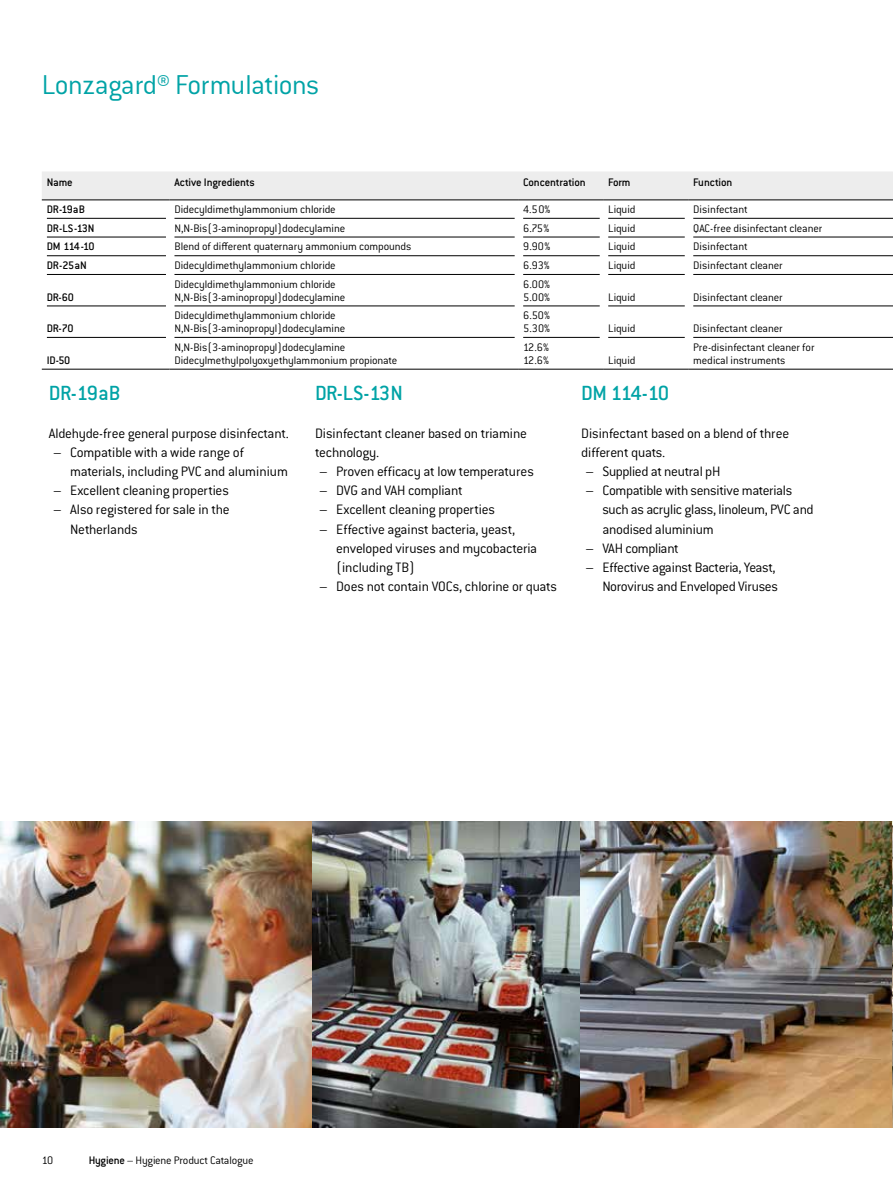
<style>
.page{position:relative;width:893px;height:1191px;background:#fff}
.page>*{position:absolute;margin:0;border:0;box-sizing:border-box;transform-origin:0 0}
.t1{font:300 30px "Conduit ITC Std";letter-spacing:-.015em;color:#00a3a6}
.t2{font:500 22.5px "Conduit ITC Std";letter-spacing:-.025em;color:#00a3a6}
.t3{font:300 15px/19.2px "Conduit ITC Std";letter-spacing:-.015em;color:#000}
.t4{font:300 12px/12.8px "Conduit ITC Std";letter-spacing:-.01em;color:#000}
.t5{font:500 12px "Conduit ITC Std";letter-spacing:-.015em;color:#000}
.s1{font-weight:500}
</style>
<div class="page">
<div style="left:42px;top:172px;width:851px;height:28px;background:#ededed"></div>
<hr style="left:42px;top:369px;width:127px;height:1px;background:#000">
<hr style="left:169px;top:369px;width:349px;height:1px;background:#000">
<hr style="left:518px;top:369px;width:85px;height:1px;background:#000">
<hr style="left:603px;top:369px;width:85px;height:1px;background:#000">
<hr style="left:688px;top:369px;width:205px;height:1px;background:#000">
<hr style="left:688px;top:200px;width:205px;height:1px;background:#000">
<hr style="left:42px;top:200px;width:127px;height:1px;background:#000">
<hr style="left:169px;top:200px;width:349px;height:1px;background:#000">
<hr style="left:518px;top:200px;width:85px;height:1px;background:#000">
<hr style="left:603px;top:200px;width:85px;height:1px;background:#000">
<hr style="left:47px;top:218px;width:119px;height:1px;background:#000">
<hr style="left:174px;top:218px;width:341px;height:1px;background:#000">
<hr style="left:523px;top:218px;width:77px;height:1px;background:#000">
<hr style="left:608px;top:218px;width:77px;height:1px;background:#000">
<hr style="left:693px;top:218px;width:200px;height:1px;background:#000">
<hr style="left:47px;top:237px;width:119px;height:1px;background:#000">
<hr style="left:174px;top:237px;width:341px;height:1px;background:#000">
<hr style="left:523px;top:237px;width:77px;height:1px;background:#000">
<hr style="left:608px;top:237px;width:77px;height:1px;background:#000">
<hr style="left:693px;top:237px;width:200px;height:1px;background:#000">
<hr style="left:47px;top:255px;width:119px;height:1px;background:#000">
<hr style="left:174px;top:255px;width:341px;height:1px;background:#000">
<hr style="left:523px;top:255px;width:77px;height:1px;background:#000">
<hr style="left:608px;top:255px;width:77px;height:1px;background:#000">
<hr style="left:693px;top:255px;width:200px;height:1px;background:#000">
<hr style="left:47px;top:274px;width:119px;height:1px;background:#000">
<hr style="left:174px;top:274px;width:341px;height:1px;background:#000">
<hr style="left:523px;top:274px;width:77px;height:1px;background:#000">
<hr style="left:608px;top:274px;width:77px;height:1px;background:#000">
<hr style="left:693px;top:274px;width:200px;height:1px;background:#000">
<hr style="left:47px;top:306px;width:119px;height:1px;background:#000">
<hr style="left:174px;top:306px;width:341px;height:1px;background:#000">
<hr style="left:523px;top:306px;width:77px;height:1px;background:#000">
<hr style="left:608px;top:306px;width:77px;height:1px;background:#000">
<hr style="left:693px;top:306px;width:200px;height:1px;background:#000">
<hr style="left:47px;top:337px;width:119px;height:1px;background:#000">
<hr style="left:174px;top:337px;width:341px;height:1px;background:#000">
<hr style="left:523px;top:337px;width:77px;height:1px;background:#000">
<hr style="left:608px;top:337px;width:77px;height:1px;background:#000">
<hr style="left:693px;top:337px;width:200px;height:1px;background:#000">
<img style="left:311px;top:821px;width:582px;height:306px">
<img style="left:0;top:821px;width:311px;height:306px">
<h1 class="t1" style="left:42px;top:66px;width:279px">Lonzagard® Formulations</h1>
<p class="t5" style="left:47px;top:175px;width:27px">Name</p>
<p class="t5" style="left:174px;top:175px;width:82px">Active Ingredients</p>
<p class="t5" style="left:523px;top:175px;width:64px">Concentration</p>
<p class="t5" style="left:608px;top:175px;width:24px">Form</p>
<p class="t5" style="left:693px;top:175px;width:40px">Function</p>
<p class="t5" style="left:47px;top:202px;width:40px">DR-19aB</p>
<p class="t4" style="left:174px;top:202px;width:163px">Didecyldimethylammonium chloride</p>
<p class="t4" style="left:523px;top:202px;width:29px">4.50%</p>
<p class="t4" style="left:608px;top:202px;width:29px">Liquid</p>
<p class="t4" style="left:693px;top:202px;width:56px">Disinfectant</p>
<p class="t5" style="left:47px;top:221px;width:49px">DR-LS-13N</p>
<p class="t4" style="left:174px;top:221px;width:172px">N,N-Bis(3-aminopropyl)dodecylamine</p>
<p class="t4" style="left:523px;top:221px;width:28px">6.75%</p>
<p class="t4" style="left:608px;top:221px;width:29px">Liquid</p>
<p class="t4" style="left:693px;top:221px;width:131px">QAC-free disinfectant cleaner</p>
<p class="t5" style="left:47px;top:239px;width:49px">DM 114-10</p>
<p class="t4" style="left:174px;top:240px;width:238px">Blend of different quaternary ammonium compounds</p>
<p class="t4" style="left:523px;top:240px;width:29px">9.90%</p>
<p class="t4" style="left:608px;top:240px;width:29px">Liquid</p>
<p class="t4" style="left:693px;top:240px;width:56px">Disinfectant</p>
<p class="t5" style="left:47px;top:258px;width:42px">DR-25aN</p>
<p class="t4" style="left:174px;top:259px;width:163px">Didecyldimethylammonium chloride</p>
<p class="t4" style="left:523px;top:259px;width:28px">6.93%</p>
<p class="t4" style="left:608px;top:259px;width:29px">Liquid</p>
<p class="t4" style="left:693px;top:259px;width:91px">Disinfectant cleaner</p>
<p class="t5" style="left:47px;top:289px;width:28px">DR-60</p>
<p class="t4" style="left:174px;top:277px;width:172px">Didecyldimethylammonium chloride<br>N,N-Bis(3-aminopropyl)dodecylamine</p>
<p class="t4" style="left:523px;top:277px;width:28px">6.00%<br>5.00%</p>
<p class="t4" style="left:608px;top:290px;width:29px">Liquid</p>
<p class="t4" style="left:693px;top:290px;width:91px">Disinfectant cleaner</p>
<p class="t5" style="left:47px;top:321px;width:28px">DR-70</p>
<p class="t4" style="left:174px;top:309px;width:172px">Didecyldimethylammonium chloride<br>N,N-Bis(3-aminopropyl)dodecylamine</p>
<p class="t4" style="left:523px;top:309px;width:28px">6.50%<br>5.30%</p>
<p class="t4" style="left:608px;top:321px;width:29px">Liquid</p>
<p class="t4" style="left:693px;top:321px;width:91px">Disinfectant cleaner</p>
<p class="t5" style="left:47px;top:353px;width:25px">ID-50</p>
<p class="t4" style="left:174px;top:340px;width:224px">N,N-Bis(3-aminopropyl)dodecylamine<br>Didecylmethylpolyoxyethylammonium propionate</p>
<p class="t4" style="left:523px;top:340px;width:27px">12.6%<br>12.6%</p>
<p class="t4" style="left:608px;top:353px;width:29px">Liquid</p>
<p class="t4" style="left:693px;top:340px;width:123px">Pre-disinfectant cleaner for medical instruments</p>
<h2 class="t2" style="left:49px;top:379px;width:73px">DR-19aB</h2>
<p class="t3" style="left:49px;top:423px;width:242px">Aldehyde-free general purpose disinfectant.</p>
<p class="t3" style="left:70px;top:442px;width:219px;text-indent:-17px">– Compatible with a wide range of materials, including PVC and aluminium</p>
<p class="t3" style="left:53px;top:480px;width:177px">– Excellent cleaning properties</p>
<p class="t3" style="left:70px;top:500px;width:161px;text-indent:-17px">– Also registered for sale in the<br>Netherlands</p>
<h2 class="t2" style="left:315px;top:379px;width:89px">DR-LS-13N</h2>
<p class="t3" style="left:315px;top:423px;width:214px">Disinfectant cleaner based on triamine technology.</p>
<p class="t3" style="left:319px;top:461px;width:216px">– Proven efficacy at low temperatures</p>
<p class="t3" style="left:319px;top:480px;width:145px">– DVG and VAH compliant</p>
<p class="t3" style="left:319px;top:500px;width:177px">– Excellent cleaning properties</p>
<p class="t3" style="left:336px;top:519px;width:202px;text-indent:-17px">– Effective against bacteria, yeast, enveloped viruses and mycobacteria (including TB)</p>
<p class="t3" style="left:319px;top:576px;width:239px">– Does not contain VOCs, chlorine or quats</p>
<h2 class="t2" style="left:581px;top:379px;width:90px">DM 114-10</h2>
<p class="t3" style="left:581px;top:423px;width:210px">Disinfectant based on a blend of three different quats.</p>
<p class="t3" style="left:585px;top:461px;width:137px">– Supplied at neutral pH</p>
<p class="t3" style="left:602px;top:480px;width:213px;text-indent:-17px">– Compatible with sensitive materials such as acrylic glass, linoleum, PVC and anodised aluminium</p>
<p class="t3" style="left:585px;top:538px;width:95px">– VAH compliant</p>
<p class="t3" style="left:585px;top:557px;width:194px;text-align:right">– Effective against Bacteria, Yeast,<br>Norovirus and Enveloped Viruses</p>
<p class="t4" style="left:42px;top:1153px;width:13px">10</p>
<p class="t4" style="left:89px;top:1153px;width:166px"><span class="s1">Hygiene</span> – Hygiene Product Catalogue</p>
</div>
